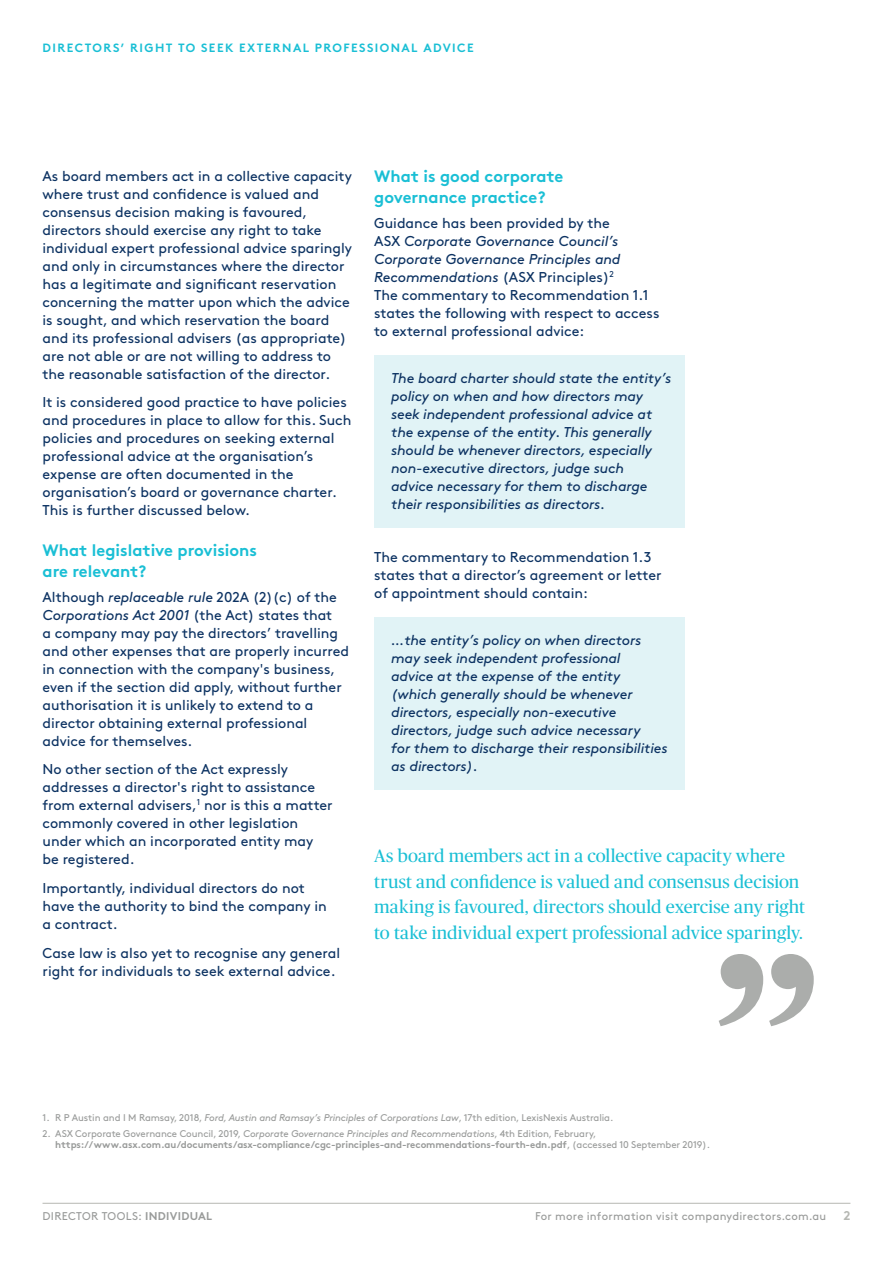
<style>
.page{position:relative;width:893px;height:1263px;background:#fff}
.page>*{position:absolute;margin:0;border:0;box-sizing:border-box;transform-origin:0 0}
.t1{font:18px/25.5px "Publico Headline";letter-spacing:.005em;color:#1abfd5}
.t2{font:700 16.5px/21px "Brown Std";color:#1abfd5}
.t3{font:14.25px/18px "Brown Std";color:#0c3262}
.t4{font:italic 14.25px/18px "Brown Std";letter-spacing:-.01em;color:#0c3262}
.t5{font:700 12.75px "Brown Std";color:#b6b8b3}
.t6{font:700 12px "Brown Std";letter-spacing:.12em;color:#1abfd5}
.t7{font:11.25px "Brown Std";letter-spacing:.025em;color:#999b9a}
.t8{font:700 9.75px/11.2px "Brown Std";letter-spacing:-.01em;color:#999b9a}
.t9{font:9.75px "Brown Std";letter-spacing:-.01em;color:#999b9a}
.s1{font-style:italic}
.s2{font-weight:400}
.s3{font-weight:400;font-style:italic}
.s4{font-weight:700}
</style>
<div class="page">
<hr style="left:43px;top:1203px;width:807px;height:1px;background:#b6b8b3">
<div style="left:374px;top:355px;width:311px;height:173px;background:#e1f3f6"></div>
<div style="left:374px;top:617px;width:311px;height:173px;background:#e1f3f6"></div>
<svg style="left:719px;top:954px;width:95px;height:72px"></svg>
<p class="t6" style="left:43px;top:40px;width:433px">DIRECTORS’ RIGHT TO SEEK EXTERNAL PROFESSIONAL ADVICE</p>
<p class="t3" style="left:43px;top:167px;width:311px">As board members act in a collective capacity where trust and confidence is valued and consensus decision making is favoured, directors should exercise any right to take individual expert professional advice sparingly and only in circumstances where the director has a legitimate and significant reservation concerning the matter upon which the advice is sought, and which reservation the board and its professional advisers (as appropriate) are not able or are not willing to address to the reasonable satisfaction of the director.</p>
<p class="t3" style="left:43px;top:394px;width:310px">It is considered good practice to have policies and procedures in place to allow for this. Such policies and procedures on seeking external professional advice at the organisation’s expense are often documented in the organisation’s board or governance charter.<br>This is further discussed below.</p>
<p class="t2" style="left:43px;top:540px;width:216px">What legislative provisions are relevant?</p>
<p class="t3" style="left:43px;top:588px;width:308px">Although <span class="s1">replaceable rule</span> 202A (2)(c) of the <span class="s1">Corporations Act 2001</span> (the Act) states that<br>a company may pay the directors’ travelling and other expenses that are properly incurred in connection with the company's business, even if the section did apply, without further authorisation it is unlikely to extend to a director obtaining external professional advice for themselves.</p>
<p class="t3" style="left:43px;top:761px;width:292px">No other section of the Act expressly addresses a director's right to assistance from external advisers,<sup>1</sup> nor is this a matter commonly covered in other legislation under which an incorporated entity may be registered.</p>
<p class="t3" style="left:43px;top:879px;width:286px">Importantly, individual directors do not have the authority to bind the company in a contract.</p>
<p class="t3" style="left:43px;top:944px;width:299px">Case law is also yet to recognise any general right for individuals to seek external advice.</p>
<p class="t2" style="left:374px;top:166px;width:191px">What is good corporate governance practice?</p>
<p class="t3" style="left:374px;top:214px;width:287px">Guidance has been provided by the<br>ASX <span class="s1">Corporate Governance Council’s Corporate Governance Principles and Recommendations</span> (ASX Principles)<sup>2<br></sup>The commentary to Recommendation 1.1 states the following with respect to access to external professional advice:</p>
<p class="t4" style="left:391px;top:369px;width:282px">The board charter should state the entity’s policy on when and how directors may seek independent professional advice at the expense of the entity. This generally should be whenever directors, especially non-executive directors, judge such<br>advice necessary for them to discharge their responsibilities as directors.</p>
<p class="t3" style="left:374px;top:548px;width:289px">The commentary to Recommendation 1.3 states that a director’s agreement or letter of appointment should contain:</p>
<p class="t4" style="left:391px;top:631px;width:278px">…the entity’s policy on when directors may seek independent professional<br>advice at the expense of the entity (which generally should be whenever directors, especially non-executive directors, judge such advice necessary<br>for them to discharge their responsibilities as directors).</p>
<p class="t1" style="left:374px;top:842px;width:432px">As board members act in a collective capacity where trust and confidence is valued and consensus decision making is favoured, directors should exercise any right to take individual expert professional advice sparingly.</p>
<p class="t9" style="left:43px;top:1112px;width:572px">1. R P Austin and I M Ramsay, 2018, <span class="s1">Ford, Austin and Ramsay’s Principles of Corporations Law</span>, 17th edition, LexisNexis Australia.</p>
<p class="t8" style="left:55px;top:1128px;width:656px;text-indent:-13px"><span class="s2">2. ASX Corporate Governance Council, 2019,</span> <span class="s3">Corporate Governance Principles and Recommendations</span><span class="s2">, 4th Edition, February, </span>https://www.asx.com.au/documents/asx-compliance/cgc-principles-and-recommendations-fourth-edn.pdf<span class="s2">, (accessed 10 September 2019).</span></p>
<p class="t7" style="left:43px;top:1210px;width:171px">DIRECTOR TOOLS: <span class="s4">INDIVIDUAL</span></p>
<p class="t7" style="left:535px;top:1210px;width:293px">For more information visit companydirectors.com.au</p>
<p class="t5" style="left:844px;top:1208px;width:8px">2</p>
</div>
